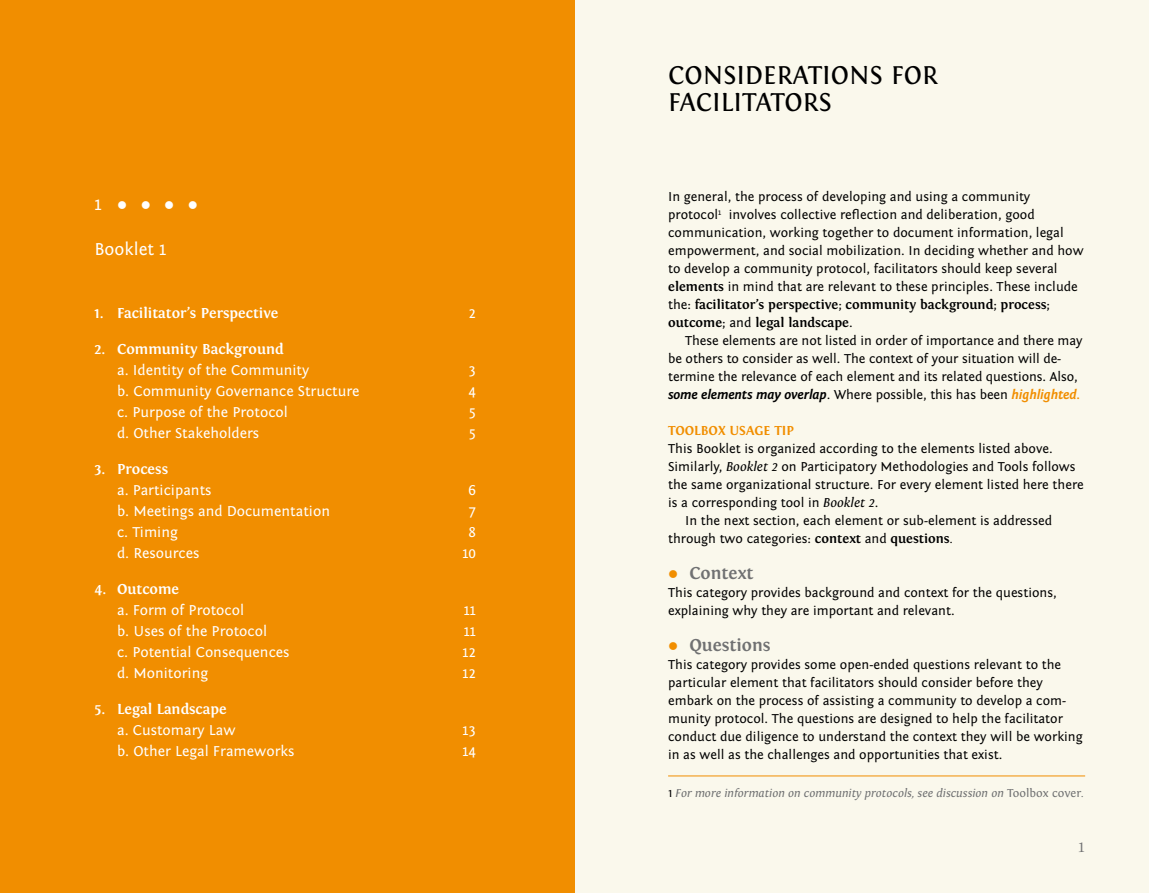
<style>
.page{position:relative;width:1149px;height:893px;background:#fff}
.page>*{position:absolute;margin:0;border:0;box-sizing:border-box;transform-origin:0 0}
.t1{font:27px/27px "Fontin";color:#000}
.t2{font:700 18px "Fontin";color:#707172}
.t3{font:18px "Fontin Sans";color:#fff}
.t4{font:15px "Fontin Sans";color:#fff}
.t5{font:700 15px "Fontin";color:#fff}
.t6{font:15px "Adobe Jenson Pro";color:#707172}
.t7{font:13.5px/18px "Fontin Sans";color:#000}
.t8{font:700 13.5px/18px "Fontin";color:#000}
.t9{font:700 13.5px "Fontin";color:#f18e00}
.t10{font:italic 12px "Fontin";color:#707172}
.s1{font-family:"Fontin";font-weight:700}
.s2{font-family:"Fontin Sans";font-weight:400}
.s3{font-weight:700;font-style:italic}
.s4{font-weight:700;font-style:italic;color:#f18e00}
.s5{font-family:"Fontin";font-weight:700;color:#f18e00}
.s6{font-family:"Fontin";font-style:italic}
.s7{font-family:"Fontin"}
.s8{color:#f18e00}
.s9{font-style:normal;color:#000}
.s10{font-style:normal}
</style>
<div class="page">
<div style="left:0;top:0;width:1148px;height:893px;background:#faf8ec"></div>
<div style="left:0;top:0;width:574px;height:893px;background:#f18e00"></div>
<hr style="left:668px;top:776px;width:416px;height:1px;background:#f18e00">
<h2 class="t3" style="left:94px;top:194px;width:105px">1 ● ● ● ●</h2>
<h2 class="t3" style="left:94px;top:239px;width:73px">Booklet 1</h2>
<p class="t5" style="left:94px;top:305px;width:185px">1. Facilitator’s Perspective</p>
<p class="t4" style="left:468px;top:305px;width:9px">2</p>
<p class="t5" style="left:94px;top:341px;width:190px">2. Community Background</p>
<p class="t4" style="left:117px;top:362px;width:193px">a. Identity of the Community</p>
<p class="t4" style="left:468px;top:362px;width:9px">3</p>
<p class="t4" style="left:117px;top:383px;width:244px">b. Community Governance Structure</p>
<p class="t4" style="left:468px;top:383px;width:9px">4</p>
<p class="t4" style="left:117px;top:404px;width:172px">c. Purpose of the Protocol</p>
<p class="t4" style="left:468px;top:404px;width:9px">5</p>
<p class="t4" style="left:117px;top:425px;width:144px">d. Other Stakeholders</p>
<p class="t4" style="left:468px;top:425px;width:9px">5</p>
<p class="t5" style="left:94px;top:461px;width:75px">3. Process</p>
<p class="t4" style="left:117px;top:482px;width:96px">a. Participants</p>
<p class="t4" style="left:468px;top:482px;width:9px">6</p>
<p class="t4" style="left:117px;top:503px;width:214px">b. Meetings and Documentation</p>
<p class="t4" style="left:468px;top:503px;width:9px">7</p>
<p class="t4" style="left:117px;top:524px;width:62px">c. Timing</p>
<p class="t4" style="left:468px;top:524px;width:9px">8</p>
<p class="t4" style="left:117px;top:545px;width:84px">d. Resources</p>
<p class="t4" style="left:462px;top:545px;width:15px">10</p>
<p class="t5" style="left:94px;top:581px;width:86px">4. Outcome</p>
<p class="t4" style="left:117px;top:602px;width:128px">a. Form of Protocol</p>
<p class="t4" style="left:464px;top:602px;width:13px">11</p>
<p class="t4" style="left:117px;top:623px;width:151px">b. Uses of the Protocol</p>
<p class="t4" style="left:464px;top:623px;width:13px">11</p>
<p class="t4" style="left:117px;top:644px;width:174px">c. Potential Consequences</p>
<p class="t4" style="left:462px;top:644px;width:15px">12</p>
<p class="t4" style="left:117px;top:665px;width:93px">d. Monitoring</p>
<p class="t4" style="left:462px;top:665px;width:15px">12</p>
<p class="t5" style="left:94px;top:701px;width:134px">5. Legal Landscape</p>
<p class="t4" style="left:117px;top:722px;width:120px">a. Customary Law</p>
<p class="t4" style="left:462px;top:722px;width:15px">13</p>
<p class="t4" style="left:117px;top:743px;width:179px">b. Other Legal Frameworks</p>
<p class="t4" style="left:462px;top:743px;width:15px">14</p>
<h1 class="t1" style="left:668px;top:61px;width:271px">CONSIDERATIONS FOR<br>FACILITATORS</h1>
<p class="t7" style="left:668px;top:188px;width:417px">In general, the process of developing and using a community protocol<sup>1</sup> involves collective reflection and deliberation, good communication, working together to document information, legal empowerment, and social mobilization. In deciding whether and how to develop a community protocol, facilitators should keep several <span class="s1">elements</span> in mind that are relevant to these principles. These include</p>
<p class="t8" style="left:668px;top:296px;width:383px"><span class="s2">the:</span> facilitator’s perspective<span class="s2">;</span> community background<span class="s2">;</span> process<span class="s2">; </span>outcome<span class="s2">; and</span> legal landscape<span class="s2">.</span></p>
<p class="t7" style="left:668px;top:332px;width:416px;text-indent:17px">These elements are not listed in order of importance and there may be others to consider as well. The context of your situation will de&shy;termine the relevance of each element and its related questions. Also, <span class="s3">some elements may overlap</span>. Where possible, this has been <span class="s4">highlighted</span><span class="s5">.</span></p>
<p class="t9" style="left:668px;top:423px;width:17px">Toolbo</p>
<p class="t9" style="left:717px;top:423px;width:76px">x Usage Tip</p>
<p class="t7" style="left:668px;top:440px;width:386px">This Booklet is organized according to the elements listed above.</p>
<p class="t7" style="left:668px;top:458px;width:409px">Similarly, <span class="s6">Booklet 2</span> on Participatory Methodologies and Tools follows</p>
<p class="t7" style="left:668px;top:476px;width:417px">the same organizational structure. For every element listed here there</p>
<p class="t7" style="left:668px;top:494px;width:212px">is a corresponding tool in <span class="s6">Booklet 2</span>.</p>
<p class="t7" style="left:685px;top:512px;width:368px">In the next section, each element or sub-element is addressed</p>
<p class="t7" style="left:668px;top:530px;width:286px">through two categories: <span class="s1">context</span> and <span class="s1">questions</span><span class="s7">.</span></p>
<h2 class="t2" style="left:668px;top:563px;width:87px"><span class="s8">●</span> Context</h2>
<p class="t7" style="left:668px;top:584px;width:390px">This category provides background and context for the questions, explaining why they are important and relevant.</p>
<h2 class="t2" style="left:668px;top:635px;width:104px"><span class="s8">●</span> Questions</h2>
<p class="t7" style="left:668px;top:656px;width:416px">This category provides some open-ended questions relevant to the particular element that facilitators should consider before they embark on the process of assisting a community to develop a com&shy;munity protocol. The questions are designed to help the facilitator conduct due diligence to understand the context they will be working in as well as the challenges and opportunities that exist.</p>
<p class="t10" style="left:668px;top:786px;width:417px"><span class="s9">1</span> For more information on community protocols, see discussion on <span class="s10">Toolbox cover</span>.</p>
<p class="t6" style="left:1077px;top:839px;width:9px">1</p>
</div>
